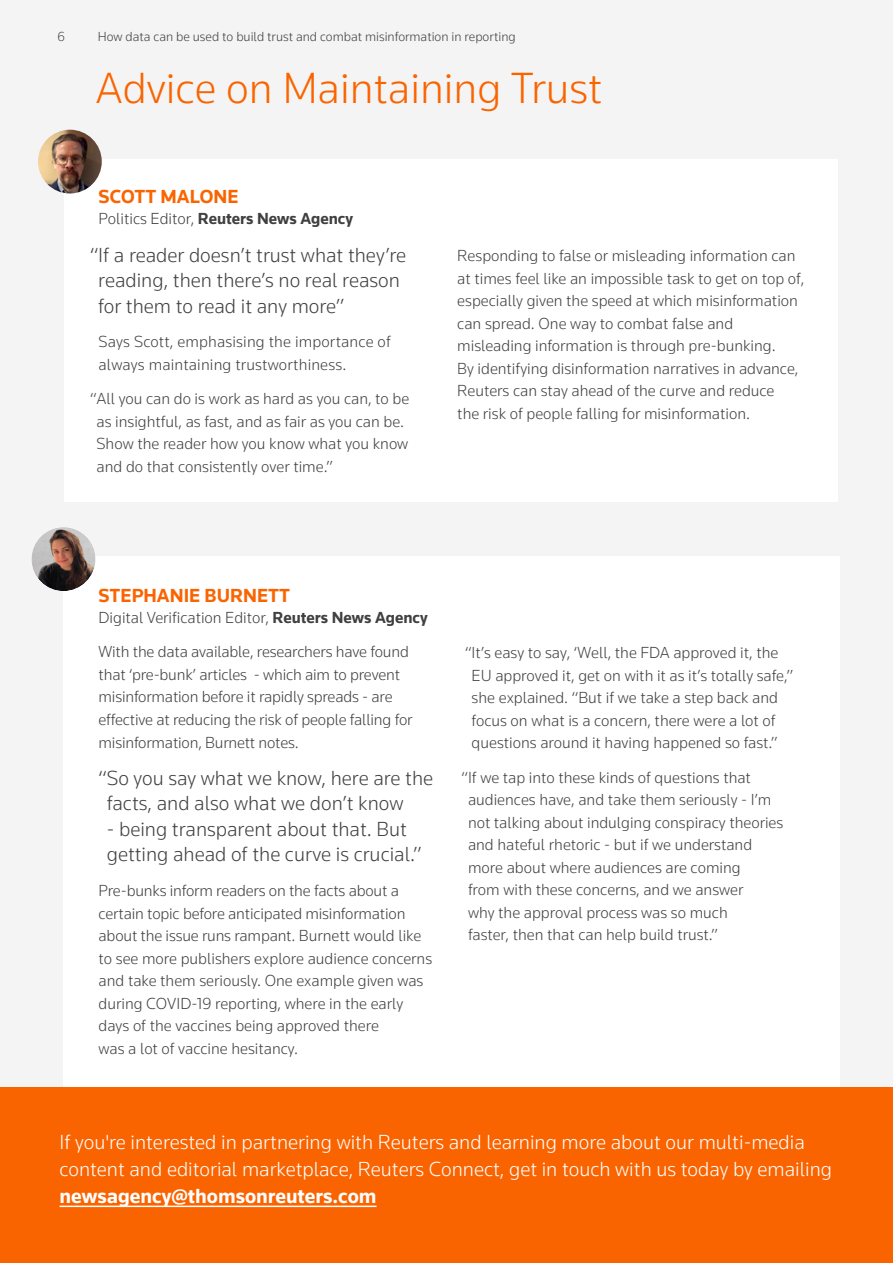
<style>
.page{position:relative;width:893px;height:1263px;background:#f4f4f4}
.page>*{position:absolute;margin:0;border:0;box-sizing:border-box;transform-origin:0 0}
.t1{font:300 45px "Knowledge 2017";color:#fa6400}
.t2{font:300 21px/25.5px "Knowledge 2017";color:#404040}
.t3{font:300 21px/27px "Knowledge 2017";color:#fff}
.t4{font:700 21px "Knowledge 2017 TF";color:#fff}
.t5{font:700 19.5px "Knowledge 2017";color:#fa6400}
.t6{font:300 16.5px/22.5px "Knowledge 2017";color:#404040}
.t7{font:700 16.5px "Knowledge 2017";color:#404040}
.t8{font:300 13.5px "Knowledge 2017";color:#404040}
.s1{font-weight:300}
.s2{font-weight:700}
</style>
<div class="page">
<div style="left:64px;top:159px;width:774px;height:343px;background:#fff"></div>
<img style="left:38px;top:130px;width:64px;height:63px;border-radius:32px">
<div style="left:64px;top:556px;width:776px;height:531px;background:#fff"></div>
<img style="left:32px;top:527px;width:63px;height:64px;border-radius:32px">
<div style="left:0;top:1087px;width:893px;height:176px;background:#fa6400"></div>
<hr style="left:60px;top:1205px;width:317px;height:2px;background:#fff">
<p class="t8" style="left:57px;top:28px;width:9px">6</p>
<p class="t8" style="left:98px;top:28px;width:419px">How data can be used to build trust and combat misinformation in reporting</p>
<h1 class="t1" style="left:95px;top:60px;width:509px">Advice on Maintaining Trust</h1>
<p class="t5" style="left:99px;top:185px;width:141px">SCOTT MALONE</p>
<p class="t7" style="left:99px;top:209px;width:256px"><span class="s1">Politics Editor,</span> Reuters News Agency</p>
<p class="t2" style="left:98px;top:242px;width:310px;text-indent:-8px">“ aIf reader doesn t’ trust what they r e’ reading, then there s’ no real reason for them to read it any more“</p>
<p class="t6" style="left:99px;top:330px;width:294px">Says Scott, emphasising the importance of always maintaining trustworthiness.</p>
<p class="t6" style="left:97px;top:387px;width:314px;text-indent:-6px">“All you can do is work as hard as you can to, be as insightful, as fast, and as fair as you can be.<br>Show the reader how you know what you know and do that consistently over time “.</p>
<p class="t6" style="left:457px;top:244px;width:348px">Responding to false or misleading information can at times feel like an impossible task to get on top of, especially given the speed at which misinformation can spread. One way to combat false and misleading information is through pre-bunking.<br>By identifying disinformation narratives in advance, Reuters can stay ahead of the curve and reduce<br>the risk of people falling for misinformation.</p>
<p class="t5" style="left:99px;top:583px;width:193px">STEPHANIE BURNETT</p>
<p class="t6" style="left:99px;top:600px;width:331px;line-height:34.5px">Digital Verification Editor, <span class="s2">Reuters News Agency<br></span>With the data available, researchers have found</p>
<p class="t6" style="left:99px;top:663px;width:315px">that ‘pre-bunk’ articles - which aim to prevent misinformation before it rapidly spreads - are effective at reducing the risk of people falling for misinformation, Burnett notes.</p>
<p class="t2" style="left:107px;top:765px;width:328px;text-indent:-8px">“So you say what we know, here are the facts, and also what we don t’ know</p>
<p class="t2" style="left:107px;top:816px;width:316px">- being transparent about that. But getting ahead of the curve is crucial “.</p>
<p class="t6" style="left:99px;top:879px;width:335px">Pre-bunks inform readers on the facts about a certain topic before anticipated misinformation about the issue runs rampant. Burnett would like to see more publishers explore audience concerns and take them seriously. One example given was during COVID-19 reporting, where in the early days of the vaccines being approved there<br>was a lot of vaccine hesitancy.</p>
<p class="t6" style="left:472px;top:641px;width:323px;text-indent:-6px">“ s’I t easy to say ‘, Well, the FDA approved ,i t the EU approved ,i t get on with it as s’i t totally safe “, she explained “. But if we take a step back and focus on what is a concern, there were a lot of questions around it having happened so fast “.</p>
<p class="t6" style="left:468px;top:766px;width:317px;text-indent:-6px">“If we tap into these kinds of questions that audiences have, and take them seriously m’ I&shy;not talking about indulging conspiracy theories and hateful rhetoric - but if we understand more about where audiences are coming<br>from with these concerns, and we answer<br>why the approval process was so much<br>faster, then that can help build trust “.</p>
<p class="t3" style="left:60px;top:1128px;width:774px">If you r e' interested in partnering with Reuters and learning more about our multi-media content and editorial marketplace, Reuters Connect, get in touch with us today by emailing</p>
<p class="t4" style="left:60px;top:1183px;width:318px">newsagency@thomsonreuters.com</p>
</div>
